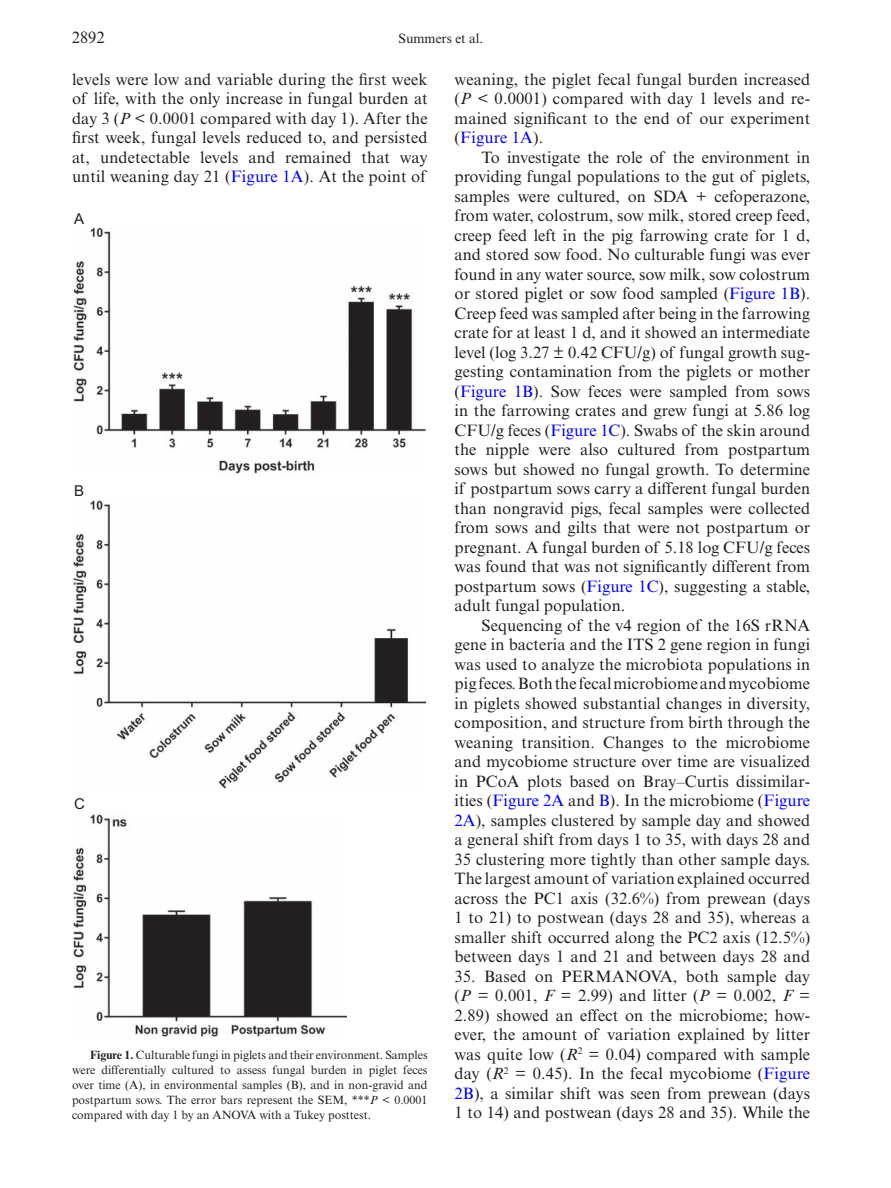
<style>
.page{position:relative;width:891px;height:1188px;background:#fff}
.page>*{position:absolute;margin:0;border:0;box-sizing:border-box;transform-origin:0 0}
.t1{font:16.5px/19.5px "Times New Roman MT Std";letter-spacing:.005em;color:#231f20;text-align:justify}
.t2{font:15px "Arial";color:#231f20}
.t3{font:13.5px "Times New Roman MT Std";color:#231f20}
.t4{font:12px/15px "Times New Roman MT Std";color:#231f20;text-align:justify}
.s1{font-style:italic}
.s2{color:#00f}
.s3{font-weight:700}
</style>
<div class="page">
<img style="left:74px;top:228px;width:352px;height:246px">
<img style="left:74px;top:500px;width:351px;height:288px">
<img style="left:74px;top:814px;width:273px;height:222px">
<p class="t1" style="left:72px;top:28px;width:34px">2892</p>
<p class="t3" style="left:398px;top:30px;width:86px">Summers et al.</p>
<p class="t1" style="left:72px;top:69px;width:357px">levels were low and variable during the first week of life, with the only increase in fungal burden at day 3 (<span class="s1">P</span> &lt; 0.0001 compared with day 1). After the first week, fungal levels reduced to, and persisted at, undetectable levels and remained that way until weaning day 21 (<span class="s2">Figure 1A</span>). At the point of</p>
<p class="t1" style="left:455px;top:69px;width:357px">weaning, the piglet fecal fungal burden increased (<span class="s1">P</span> &lt; 0.0001) compared with day 1 levels and re&shy;mained significant to the end of our experiment (<span class="s2">Figure 1A</span>).</p>
<p class="t1" style="left:455px;top:147px;width:357px;text-indent:27px">To investigate the role of the environment in providing fungal populations to the gut of piglets, samples were cultured, on SDA + cefoperazone, from water, colostrum, sow milk, stored creep feed, creep feed left in the pig farrowing crate for 1 d, and stored sow food. No culturable fungi was ever found in any water source, sow milk, sow colostrum or stored piglet or sow food sampled (<span class="s2">Figure 1B</span>).<br>Creep feed was sampled after being in the farrowing crate for at least 1 d, and it showed an intermediate level (log 3.27 ± 0.42 CFU/g) of fungal growth sug&shy;gesting contamination from the piglets or mother (<span class="s2">Figure 1B</span>). Sow feces were sampled from sows in the farrowing crates and grew fungi at 5.86 log CFU/g feces (<span class="s2">Figure 1C</span>). Swabs of the skin around the nipple were also cultured from postpartum sows but showed no fungal growth. To determine if postpartum sows carry a different fungal burden than nongravid pigs, fecal samples were collected from sows and gilts that were not postpartum or pregnant. A fungal burden of 5.18 log CFU/g feces was found that was not significantly different from postpartum sows (<span class="s2">Figure 1C</span>), suggesting a stable, adult fungal population.</p>
<p class="t1" style="left:455px;top:615px;width:357px;text-indent:27px">Sequencing of the v4 region of the 16S rRNA gene in bacteria and the ITS 2 gene region in fungi was used to analyze the microbiota populations in pig feces. Both the fecal microbiome and mycobiome in piglets showed substantial changes in diversity, composition, and structure from birth through the weaning transition. Changes to the microbiome and mycobiome structure over time are visualized in PCoA plots based on Bray–Curtis dissimilar&shy;ities (<span class="s2">Figure 2A</span> and <span class="s2">B</span>). In the microbiome (<span class="s2">Figure 2A</span>), samples clustered by sample day and showed a general shift from days 1 to 35, with days 28 and 35 clustering more tightly than other sample days.<br>The largest amount of variation explained occurred across the PC1 axis (32.6%) from prewean (days 1 to 21) to postwean (days 28 and 35), whereas a smaller shift occurred along the PC2 axis (12.5%) between days 1 and 21 and between days 28 and</p>
<p class="t1" style="left:454px;top:966px;width:357px">35. Based on PERMANOVA, both sample day (<span class="s1">P</span> = 0.001, <span class="s1">F</span> = 2.99) and litter (<span class="s1">P</span> = 0.002, <span class="s1">F</span> = 2.89) showed an effect on the microbiome; how&shy;ever, the amount of variation explained by litter was quite low (<span class="s1">R</span><sup>2</sup> = 0.04) compared with sample day (<span class="s1">R</span><sup>2</sup> = 0.45). In the fecal mycobiome (<span class="s2">Figure 2B</span>), a similar shift was seen from prewean (days 1 to 14) and postwean (days 28 and 35). While the</p>
<p class="t2" style="left:74px;top:208px;width:12px">A</p>
<p class="t2" style="left:74px;top:480px;width:12px">B</p>
<p class="t2" style="left:74px;top:794px;width:12px">C</p>
<p class="t4" style="left:72px;top:1048px;width:357px;text-indent:18px"><span class="s3">Figure 1.</span> Culturable fungi in piglets and their environment. Samples were differentially cultured to assess fungal burden in piglet feces over time (A), in environmental samples (B), and in non-gravid and postpartum sows. The error bars represent the SEM, ***<span class="s1">P</span> &lt; 0.0001 compared with day 1 by an ANOVA with a Tukey posttest.</p>
</div>
